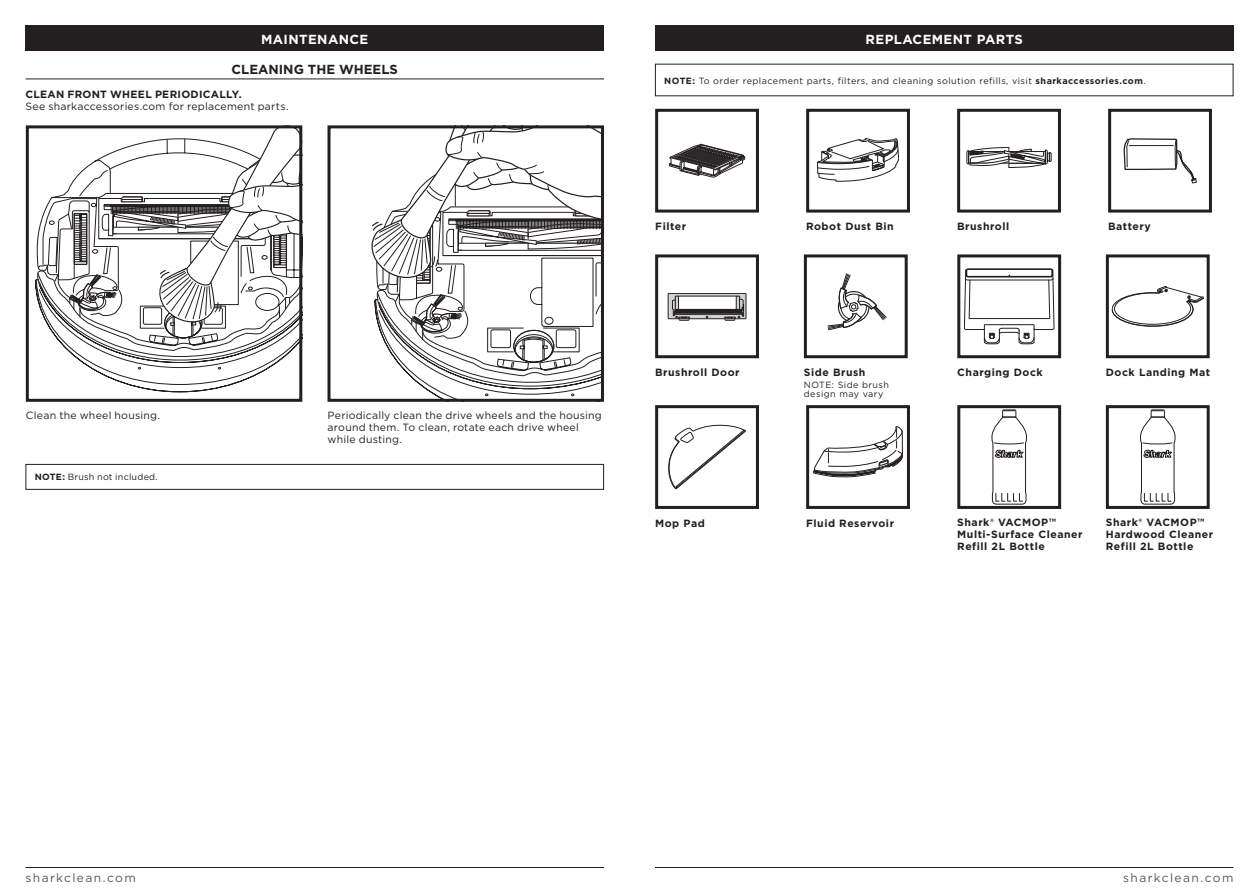
<style>
.page{position:relative;width:1259px;height:893px;background:#fff}
.page>*{position:absolute;margin:0;border:0;box-sizing:border-box;transform-origin:0 0}
.t1{font:700 13.2px "Gotham";letter-spacing:.03em;color:#fff}
.t2{font:700 13.2px "Gotham";color:#231f20}
.t3{font:12px "Gotham";letter-spacing:.115em;color:#57585a}
.t4{font:700 10.5px/12px "Gotham";letter-spacing:.05em;color:#231f20}
.t5{font:10.5px/12px "Gotham";letter-spacing:.02em;color:#231f20}
.t6{font:700 10.5px "Gotham";letter-spacing:.025em;color:#231f20}
.t7{font:9px/9px "Gotham";letter-spacing:.05em;color:#231f20}
.t8{font:9px "Gotham";letter-spacing:.025em;color:#231f20}
.s1{font-weight:700}
</style>
<div class="page">
<hr style="left:655px;top:867px;width:578px;height:1px;background:#231f20">
<hr style="left:26px;top:867px;width:578px;height:1px;background:#231f20">
<hr style="left:26px;top:79px;width:578px;height:1px;background:#231f20">
<div style="left:26px;top:26px;width:578px;height:25px;background:#231f20"></div>
<svg style="left:371px;top:129px;width:229px;height:269px"></svg>
<div style="left:327px;top:125px;width:277px;height:277px;border:3px solid #231f20"></div>
<svg style="left:35px;top:129px;width:263px;height:263px"></svg>
<div style="left:26px;top:125px;width:276px;height:277px;border:3px solid #231f20"></div>
<div style="left:26px;top:464px;width:578px;height:26px;border:1px solid #231f20"></div>
<div style="left:655px;top:26px;width:578px;height:25px;background:#231f20"></div>
<svg style="left:669px;top:144px;width:76px;height:33px"></svg>
<div style="left:655px;top:109px;width:104px;height:104px;border:3px solid #231f20"></div>
<svg style="left:966px;top:147px;width:85px;height:21px"></svg>
<div style="left:957px;top:109px;width:104px;height:104px;border:3px solid #231f20"></div>
<svg style="left:1112px;top:286px;width:91px;height:40px"></svg>
<div style="left:1106px;top:254px;width:103px;height:104px;border:3px solid #231f20"></div>
<svg style="left:964px;top:269px;width:90px;height:75px"></svg>
<div style="left:957px;top:254px;width:104px;height:104px;border:3px solid #231f20"></div>
<svg style="left:991px;top:410px;width:35px;height:94px"></svg>
<div style="left:957px;top:405px;width:104px;height:104px;border:3px solid #231f20"></div>
<svg style="left:1140px;top:410px;width:35px;height:94px"></svg>
<div style="left:1106px;top:405px;width:103px;height:104px;border:3px solid #231f20"></div>
<svg style="left:817px;top:138px;width:82px;height:43px"></svg>
<div style="left:806px;top:109px;width:104px;height:104px;border:3px solid #231f20"></div>
<svg style="left:668px;top:293px;width:78px;height:28px"></svg>
<div style="left:655px;top:254px;width:104px;height:104px;border:3px solid #231f20"></div>
<svg style="left:668px;top:425px;width:78px;height:64px"></svg>
<div style="left:655px;top:405px;width:104px;height:104px;border:3px solid #231f20"></div>
<svg style="left:1123px;top:138px;width:73px;height:45px"></svg>
<div style="left:1108px;top:109px;width:104px;height:104px;border:3px solid #231f20"></div>
<svg style="left:813px;top:426px;width:89px;height:51px"></svg>
<div style="left:806px;top:405px;width:104px;height:104px;border:3px solid #231f20"></div>
<div style="left:804px;top:254px;width:103px;height:104px;border:3px solid #231f20"></div>
<svg style="left:827px;top:273px;width:60px;height:58px"></svg>
<p class="t1" style="left:261px;top:30px;width:109px">MAINTENANCE</p>
<p class="t2" style="left:231px;top:61px;width:168px">CLEANING THE WHEELS</p>
<p class="t6" style="left:26px;top:87px;width:218px">CLEAN FRONT WHEEL PERIODICALLY.</p>
<p class="t5" style="left:26px;top:100px;width:265px">See sharkaccessories.com for replacement parts.</p>
<p class="t5" style="left:26px;top:409px;width:135px">Clean the wheel housing.</p>
<p class="t5" style="left:328px;top:409px;width:276px">Periodically clean the drive wheels and the housing around them. To clean, rotate each drive wheel while dusting.</p>
<p class="t8" style="left:35px;top:471px;width:124px"><span class="s1">NOTE:</span> Brush not included.</p>
<p class="t1" style="left:865px;top:30px;width:159px">REPLACEMENT PARTS</p>
<p class="t7" style="left:664px;top:76px;width:483px"><span class="s1">NOTE:</span> To order replacement parts, filters, and cleaning solution refills, visit <span class="s1">sharkaccessories.com</span>.</p>
<p class="t4" style="left:655px;top:221px;width:32px">Filter</p>
<p class="t4" style="left:957px;top:221px;width:54px">Brushroll</p>
<p class="t4" style="left:806px;top:221px;width:89px">Robot Dust Bin</p>
<p class="t4" style="left:1108px;top:221px;width:44px">Battery</p>
<p class="t4" style="left:655px;top:366px;width:86px">Brushroll Door</p>
<p class="t4" style="left:804px;top:366px;width:63px">Side Brush</p>
<p class="t7" style="left:804px;top:380px;width:87px">NOTE: Side brush design may vary</p>
<p class="t4" style="left:957px;top:366px;width:87px">Charging Dock</p>
<p class="t4" style="left:1106px;top:366px;width:106px">Dock Landing Mat</p>
<p class="t4" style="left:655px;top:517px;width:51px">Mop Pad</p>
<p class="t4" style="left:806px;top:517px;width:89px">Fluid Reservoir</p>
<p class="t4" style="left:957px;top:517px;width:127px">Shark® VACMOP™<br>Multi-Surface Cleaner<br>Refill 2L Bottle</p>
<p class="t4" style="left:1106px;top:517px;width:109px">Shark® VACMOP™<br>Hardwood Cleaner<br>Refill 2L Bottle</p>
<p class="t3" style="left:26px;top:870px;width:112px">sharkclean.com</p>
<p class="t3" style="left:1123px;top:870px;width:112px">sharkclean.com</p>
</div>
